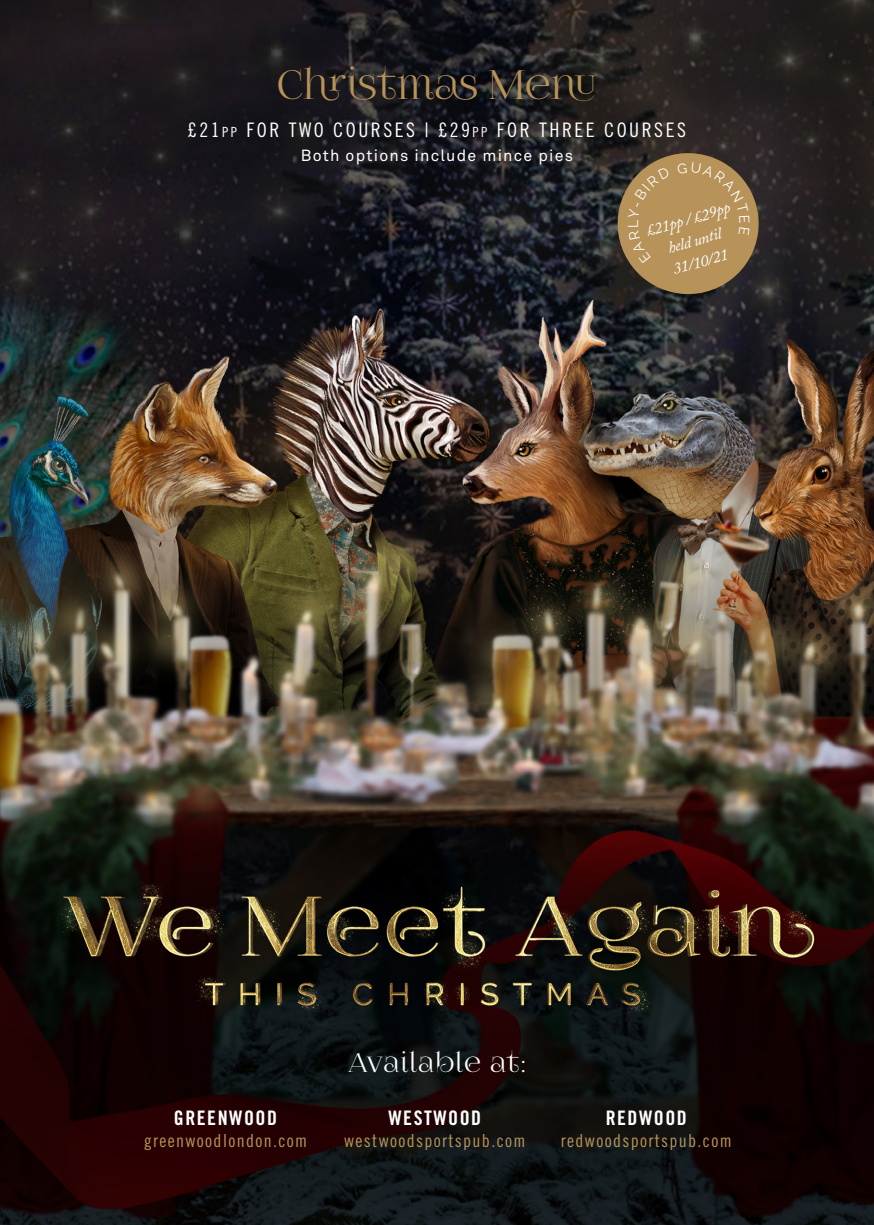
<style>
.page{position:relative;width:874px;height:1225px;background:#fff}
.page>*{position:absolute;margin:0;border:0;box-sizing:border-box;transform-origin:0 0}
.t1{font:40px "Foglihten No 07";color:#b79359}
.t2{font:26px "Foglihten No 07";letter-spacing:.04em;color:#fff}
.t3{font:20px "Trade Gothic LT Std Cn 18";letter-spacing:.125em;color:#fff}
.t4{font:20px "Trade Gothic LT Std Bd Cn 20";letter-spacing:.075em;color:#fff}
.t5{font:18px "Trade Gothic LT Std Cn 18";letter-spacing:.075em;color:#b79359}
.t6{font:italic 16px/22px "Adobe Caslon Pro";color:#fff;text-align:center}
.t7{font:16px "Akkurat";letter-spacing:.075em;color:#fff}
.t8{font:14px "Raleway";color:#fff}
.s1{font-size:14px}
</style>
<div class="page">
<img style="left:0;top:0;width:873px;height:1225px">
<svg style="left:607px;top:143px;width:161px;height:161px;background:#7f6845"></svg>
<p class="t1" style="left:277px;top:62px;width:321px">Christmas Menu</p>
<p class="t3" style="left:188px;top:118px;width:499px">£21<span class="s1">pp</span> FOR TWO COURSES | £29<span class="s1">pp</span> FOR THREE COURSES</p>
<p class="t7" style="left:301px;top:145px;width:274px">Both options include mince pies</p>
<p class="t6" style="left:643px;top:220px;width:88px;rotate:-16deg">£21pp / £29pp held until<br>31/10/21</p>
<p class="t8" style="left:624px;top:228px;width:10px;rotate:-90deg">L</p>
<p class="t4" style="left:174px;top:1105px;width:105px">GREENWOOD</p>
<p class="t5" style="left:144px;top:1129px;width:165px">greenwoodlondon.com</p>
<p class="t2" style="left:348px;top:1048px;width:179px">Available at:</p>
<p class="t4" style="left:388px;top:1105px;width:94px">WESTWOOD</p>
<p class="t5" style="left:344px;top:1129px;width:183px">westwoodsportspub.com</p>
<p class="t4" style="left:605px;top:1105px;width:83px">REDWOOD</p>
<p class="t5" style="left:560px;top:1129px;width:172px">redwoodsportspub.com</p>
</div>
